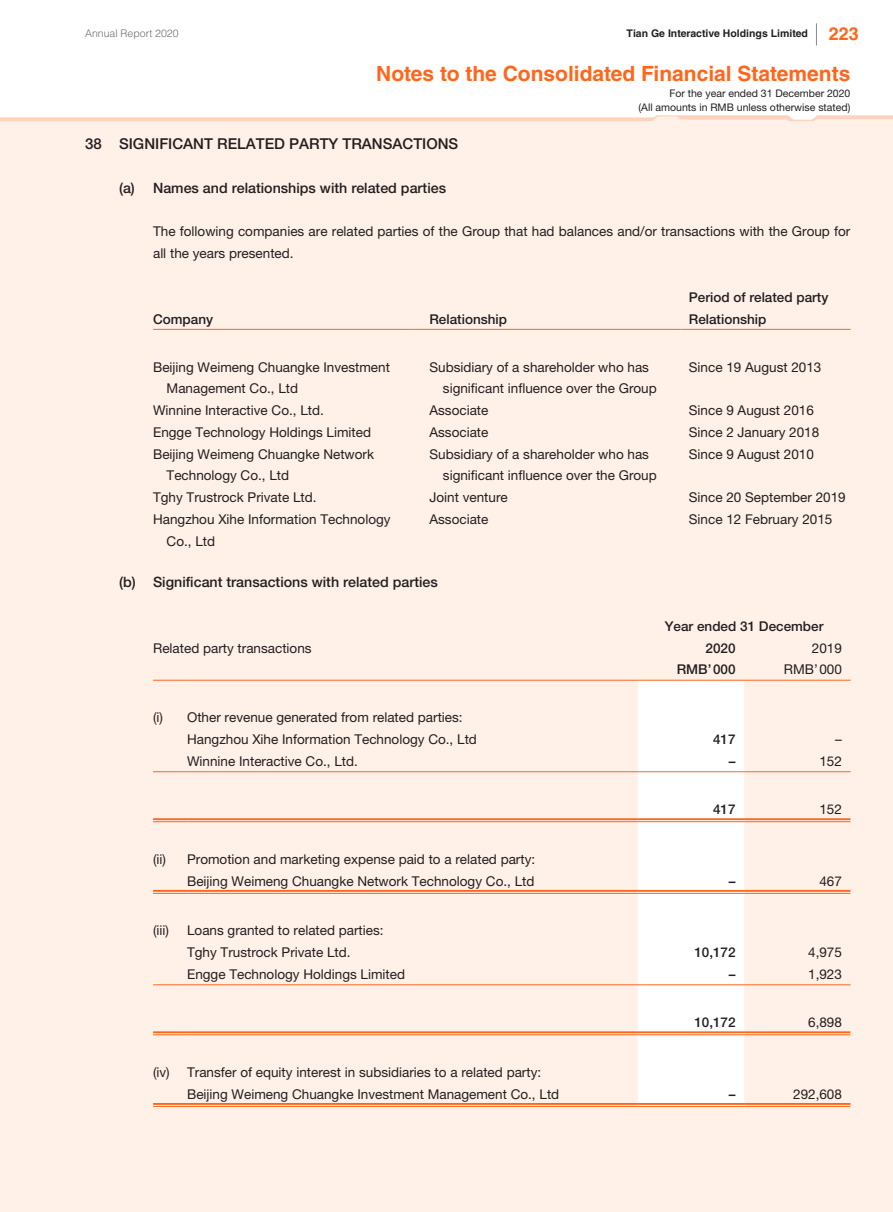
<style>
.page{position:relative;width:893px;height:1212px;background:#fff}
.page>*{position:absolute;margin:0;border:0;box-sizing:border-box;transform-origin:0 0}
.t1{font:700 21px "Helvetica LT Std";color:#ff661c}
.t2{font:700 18px "Helvetica LT Std";color:#ff661c}
.t3{font:500 15px "Helvetica Neue LT Std";color:#231f20}
.t4{font:500 14.25px "Helvetica Neue LT Std";color:#231f20}
.t5{font:13.5px/21.8px "Helvetica Neue LT Std";color:#231f20}
.t6{font:500 13.5px/21.8px "Helvetica Neue LT Std";color:#231f20}
.t7{font:10.5px/13.5px "Helvetica Neue LT Std";color:#231f20;text-align:right}
.t8{font:700 10.5px "Helvetica LT Std";color:#231f20}
.t9{font:300 10.5px "Helvetica LT Std";color:#6c6d70}
</style>
<div class="page">
<div style="left:0;top:123px;width:893px;height:1089px;background:#fff0e8"></div>
<svg style="left:0;top:115px;width:893px;height:8px"></svg>
<svg style="left:816px;top:23px;width:1px;height:22px"></svg>
<hr style="left:153px;top:329px;width:255px;height:1px;background:#ff661c">
<hr style="left:408px;top:329px;width:272px;height:1px;background:#ff661c">
<hr style="left:680px;top:329px;width:170px;height:1px;background:#ff661c">
<svg style="left:638px;top:681px;width:106px;height:425px"></svg>
<hr style="left:153px;top:680px;width:34px;height:1px;background:#ff661c">
<hr style="left:187px;top:680px;width:451px;height:1px;background:#ff661c">
<hr style="left:638px;top:680px;width:106px;height:1px;background:#ff661c">
<hr style="left:744px;top:680px;width:106px;height:1px;background:#ff661c">
<hr style="left:153px;top:771px;width:34px;height:1px;background:#ff661c">
<hr style="left:187px;top:771px;width:451px;height:1px;background:#ff661c">
<hr style="left:638px;top:771px;width:106px;height:1px;background:#ff661c">
<hr style="left:744px;top:771px;width:106px;height:1px;background:#ff661c">
<hr style="left:153px;top:818px;width:34px;height:2px;background:#ff661c">
<hr style="left:153px;top:821px;width:34px;height:1px;background:#ff661c">
<hr style="left:187px;top:818px;width:451px;height:2px;background:#ff661c">
<hr style="left:187px;top:821px;width:451px;height:1px;background:#ff661c">
<hr style="left:638px;top:818px;width:106px;height:2px;background:#ff661c">
<hr style="left:638px;top:821px;width:106px;height:1px;background:#ff661c">
<hr style="left:744px;top:818px;width:106px;height:2px;background:#ff661c">
<hr style="left:744px;top:821px;width:106px;height:1px;background:#ff661c">
<hr style="left:153px;top:890px;width:34px;height:2px;background:#ff661c">
<hr style="left:153px;top:893px;width:34px;height:1px;background:#ff661c">
<hr style="left:187px;top:890px;width:451px;height:2px;background:#ff661c">
<hr style="left:187px;top:893px;width:451px;height:1px;background:#ff661c">
<hr style="left:638px;top:890px;width:106px;height:2px;background:#ff661c">
<hr style="left:638px;top:893px;width:106px;height:1px;background:#ff661c">
<hr style="left:744px;top:890px;width:106px;height:2px;background:#ff661c">
<hr style="left:744px;top:893px;width:106px;height:1px;background:#ff661c">
<hr style="left:153px;top:984px;width:34px;height:1px;background:#ff661c">
<hr style="left:187px;top:984px;width:451px;height:1px;background:#ff661c">
<hr style="left:638px;top:984px;width:106px;height:1px;background:#ff661c">
<hr style="left:744px;top:984px;width:106px;height:1px;background:#ff661c">
<hr style="left:153px;top:1031px;width:34px;height:2px;background:#ff661c">
<hr style="left:153px;top:1034px;width:34px;height:1px;background:#ff661c">
<hr style="left:187px;top:1031px;width:451px;height:2px;background:#ff661c">
<hr style="left:187px;top:1034px;width:451px;height:1px;background:#ff661c">
<hr style="left:638px;top:1031px;width:106px;height:2px;background:#ff661c">
<hr style="left:638px;top:1034px;width:106px;height:1px;background:#ff661c">
<hr style="left:744px;top:1031px;width:106px;height:2px;background:#ff661c">
<hr style="left:744px;top:1034px;width:106px;height:1px;background:#ff661c">
<hr style="left:153px;top:1103px;width:34px;height:2px;background:#ff661c">
<hr style="left:153px;top:1106px;width:34px;height:1px;background:#ff661c">
<hr style="left:187px;top:1103px;width:451px;height:2px;background:#ff661c">
<hr style="left:187px;top:1106px;width:451px;height:1px;background:#ff661c">
<hr style="left:638px;top:1103px;width:106px;height:2px;background:#ff661c">
<hr style="left:638px;top:1106px;width:106px;height:1px;background:#ff661c">
<hr style="left:744px;top:1103px;width:106px;height:2px;background:#ff661c">
<hr style="left:744px;top:1106px;width:106px;height:1px;background:#ff661c">
<h2 class="t2" style="left:829px;top:23px;width:32px">223</h2>
<h1 class="t1" style="left:376px;top:61px;width:476px">Notes to the Consolidated Financial Statements</h1>
<p class="t7" style="left:638px;top:87px;width:213px">For the year ended 31 December 2020<br>(All amounts in RMB unless otherwise stated)</p>
<p class="t9" style="left:85px;top:27px;width:95px">Annual Report 2020</p>
<p class="t8" style="left:627px;top:27px;width:183px">Tian Ge Interactive Holdings Limited</p>
<p class="t3" style="left:85px;top:135px;width:375px">38 SIGNIFICANT RELATED PARTY TRANSACTIONS</p>
<p class="t4" style="left:119px;top:179px;width:329px">(a) Names and relationships with related parties</p>
<p class="t5" style="left:153px;top:221px;width:699px">The following companies are related parties of the Group that had balances and/or transactions with the Group for all the years presented.</p>
<p class="t6" style="left:153px;top:308px;width:62px">Company</p>
<p class="t6" style="left:429px;top:308px;width:79px">Relationship</p>
<p class="t6" style="left:689px;top:286px;width:141px">Period of related party<br>Relationship</p>
<p class="t5" style="left:167px;top:356px;width:225px;text-indent:-14px">Beijing Weimeng Chuangke Investment<br>Management Co., Ltd</p>
<p class="t5" style="left:443px;top:356px;width:215px;text-indent:-14px">Subsidiary of a shareholder who has significant influence over the Group</p>
<p class="t5" style="left:689px;top:356px;width:134px">Since 19 August 2013</p>
<p class="t5" style="left:153px;top:399px;width:172px">Winnine Interactive Co., Ltd.</p>
<p class="t5" style="left:429px;top:399px;width:60px">Associate</p>
<p class="t5" style="left:689px;top:399px;width:127px">Since 9 August 2016</p>
<p class="t5" style="left:153px;top:421px;width:220px">Engge Technology Holdings Limited</p>
<p class="t5" style="left:429px;top:421px;width:60px">Associate</p>
<p class="t5" style="left:689px;top:421px;width:132px">Since 2 January 2018</p>
<p class="t5" style="left:167px;top:443px;width:209px;text-indent:-14px">Beijing Weimeng Chuangke Network<br>Technology Co., Ltd</p>
<p class="t5" style="left:443px;top:443px;width:215px;text-indent:-14px">Subsidiary of a shareholder who has significant influence over the Group</p>
<p class="t5" style="left:689px;top:443px;width:127px">Since 9 August 2010</p>
<p class="t5" style="left:153px;top:486px;width:165px">Tghy Trustrock Private Ltd.</p>
<p class="t5" style="left:429px;top:486px;width:80px">Joint venture</p>
<p class="t5" style="left:689px;top:486px;width:158px">Since 20 September 2019</p>
<p class="t5" style="left:167px;top:508px;width:226px;text-indent:-14px">Hangzhou Xihe Information Technology<br>Co., Ltd</p>
<p class="t5" style="left:429px;top:508px;width:60px">Associate</p>
<p class="t5" style="left:689px;top:508px;width:145px">Since 12 February 2015</p>
<p class="t4" style="left:119px;top:574px;width:320px">(b) Significant transactions with related parties</p>
<p class="t6" style="left:665px;top:615px;width:160px">Year ended 31 December</p>
<p class="t5" style="left:153px;top:637px;width:160px">Related party transactions</p>
<p class="t6" style="left:706px;top:637px;width:32px">2020</p>
<p class="t5" style="left:812px;top:637px;width:32px">2019</p>
<p class="t6" style="left:677px;top:658px;width:60px">RMB’000</p>
<p class="t5" style="left:784px;top:658px;width:60px">RMB’000</p>
<p class="t5" style="left:187px;top:706px;width:291px;text-indent:-34px">(i) Other revenue generated from related parties:<br>Hangzhou Xihe Information Technology Co., Ltd</p>
<p class="t6" style="left:713px;top:728px;width:24px">417</p>
<p class="t5" style="left:835px;top:728px;width:8px">–</p>
<p class="t5" style="left:187px;top:750px;width:172px">Winnine Interactive Co., Ltd.</p>
<p class="t6" style="left:729px;top:750px;width:8px">–</p>
<p class="t5" style="left:819px;top:750px;width:24px">152</p>
<p class="t6" style="left:713px;top:798px;width:24px">417</p>
<p class="t5" style="left:819px;top:798px;width:24px">152</p>
<p class="t5" style="left:153px;top:848px;width:384px;text-align:right">(ii) Promotion and marketing expense paid to a related party:<br>Beijing Weimeng Chuangke Network Technology Co., Ltd</p>
<p class="t6" style="left:729px;top:870px;width:8px">–</p>
<p class="t5" style="left:819px;top:870px;width:24px">467</p>
<p class="t5" style="left:153px;top:919px;width:17px">(iii)</p>
<p class="t5" style="left:187px;top:919px;width:198px">Loans granted to related parties:<br>Tghy Trustrock Private Ltd.</p>
<p class="t6" style="left:694px;top:941px;width:43px">10,172</p>
<p class="t5" style="left:808px;top:941px;width:35px">4,975</p>
<p class="t5" style="left:187px;top:963px;width:220px">Engge Technology Holdings Limited</p>
<p class="t6" style="left:729px;top:963px;width:8px">–</p>
<p class="t5" style="left:808px;top:963px;width:35px">1,923</p>
<p class="t6" style="left:694px;top:1011px;width:43px">10,172</p>
<p class="t5" style="left:808px;top:1011px;width:35px">6,898</p>
<p class="t5" style="left:187px;top:1061px;width:374px;text-indent:-34px">(iv) Transfer of equity interest in subsidiaries to a related party:<br>Beijing Weimeng Chuangke Investment Management Co., Ltd</p>
<p class="t6" style="left:729px;top:1083px;width:8px">–</p>
<p class="t5" style="left:793px;top:1083px;width:50px">292,608</p>
</div>
